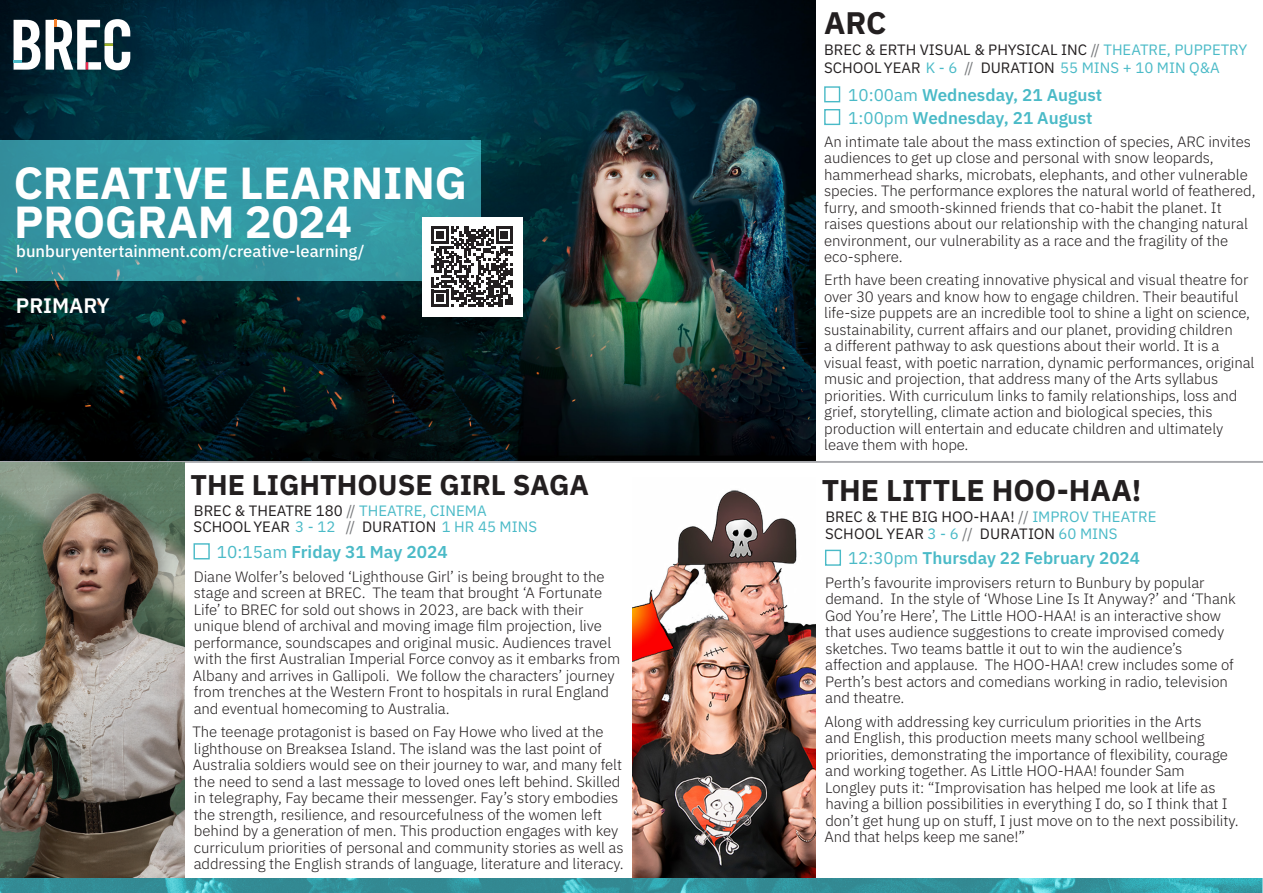
<style>
.page{position:relative;width:1263px;height:893px;background:#fff}
.page>*{position:absolute;margin:0;border:0;box-sizing:border-box;transform-origin:0 0}
.t1{font:700 45px "IBM Plex Sans";letter-spacing:-.005em;color:#fff}
.Show_title{font:700 31.2px "IBM Plex Sans";color:#231f20}
.Show_title-2{font:700 30px "IBM Plex Sans";color:#231f20}
.Show_title-3{font:700 28.5px "IBM Plex Sans";color:#231f20}
.t2{font:600 21px "IBM Plex Sans";color:#fff}
.Date{font:600 17.25px "IBM Plex Sans";color:#4abac7}
.Date-2{font:600 16.95px "IBM Plex Sans";color:#4abac7}
.t3{font:500 16.5px "IBM Plex Sans";color:#fff}
.Body{font:300 15px/16.5px "IBM Plex Sans";letter-spacing:-.005em;color:#231f20}
.Producer_line{font:15px/18px "IBM Plex Sans";color:#231f20}
.Show_title-4{font:15px "IBM Plex Sans";color:#231f20}
.Show_stats{font:15px "IBM Plex Sans";color:#231f20}
.s1{color:#76787b}
.s2{color:#4abac7}
.s3{font-weight:400}
</style>
<div class="page">
<div style="left:825px;top:550px;width:16px;height:16px;border:1px solid #4abac7"></div>
<div style="left:193px;top:543px;width:17px;height:16px;border:1px solid #4abac7"></div>
<div style="left:824px;top:86px;width:16px;height:16px;border:1px solid #4abac7"></div>
<div style="left:824px;top:109px;width:16px;height:16px;border:1px solid #4abac7"></div>
<hr style="left:0;top:461px;width:1263px;height:2px;background:#a8a9ad">
<img style="left:0;top:463px;width:184px;height:415px">
<img style="left:632px;top:490px;width:183px;height:388px">
<img style="left:0;top:0;width:815px;height:461px">
<svg style="left:0;top:878px;width:1263px;height:15px;fill:#338f98"></svg>
<svg style="left:14px;top:20px;width:26px;height:50px"></svg>
<svg style="left:46px;top:19px;width:84px;height:51px"></svg>
<div style="left:0;top:140px;width:480px;height:140px;background:#3397a3"></div>
<div style="left:422px;top:217px;width:101px;height:100px;background:#fff"></div>
<svg style="left:432px;top:227px;width:81px;height:80px"></svg>
<p class="t1" style="left:14px;top:147px;width:455px">CREATIVE LEARNING</p>
<p class="t1" style="left:14px;top:186px;width:340px">PROGRAM 2024</p>
<p class="t3" style="left:16px;top:239px;width:350px">bunburyentertainment.com/creative-learning/</p>
<p class="t2" style="left:16px;top:289px;width:95px">PRIMARY</p>
<p class="Show_title-3" style="left:190px;top:462px;width:400px">THE LIGHTHOUSE GIRL SAGA</p>
<p class="Show_title-4" style="left:194px;top:499px;width:294px">BREC &amp; THEATRE 180 <span class="s1">//</span> <span class="s2">THEATRE, CINEMA</span></p>
<p class="Show_stats" style="left:194px;top:516px;width:345px">SCHOOL YEAR <span class="s2">3 - 12</span> <span class="s1">//</span> DURATION <span class="s2">1 HR 45 MINS</span></p>
<p class="Date" style="left:217px;top:538px;width:232px"><span class="s3">10:15am</span> Friday 31 May 2024</p>
<p class="Body" style="left:193px;top:567px;width:429px">Diane Wolfer’s beloved ‘Lighthouse Girl’ is being brought to the stage and screen at BREC. The team that brought ‘A Fortunate Life’ to BREC for sold out shows in 2023, are back with their unique blend of archival and moving image film projection, live performance, soundscapes and original music. Audiences travel with the first Australian Imperial Force convoy as it embarks from Albany and arrives in Gallipoli. We follow the characters’ journey from trenches at the Western Front to hospitals in rural England and eventual homecoming to Australia.</p>
<p class="Body" style="left:192px;top:722px;width:433px">The teenage protagonist is based on Fay Howe who lived at the lighthouse on Breaksea Island. The island was the last point of Australia soldiers would see on their journey to war, and many felt the need to send a last message to loved ones left behind. Skilled in telegraphy, Fay became their messenger. Fay’s story embodies the strength, resilience, and resourcefulness of the women left behind by a generation of men. This production engages with key curriculum priorities of personal and community stories as well as addressing the English strands of language, literature and literacy.</p>
<p class="Show_title" style="left:824px;top:-2px;width:64px">ARC</p>
<p class="Producer_line" style="left:824px;top:40px;width:425px">BREC &amp; ERTH VISUAL &amp; PHYSICAL INC <span class="s1">//</span> <span class="s2">THEATRE, PUPPETRY<br></span>SCHOOL YEAR <span class="s2">K - 6</span> <span class="s1">//</span> DURATION <span class="s2">55 MINS + 10 MIN Q&amp;A</span></p>
<p class="Date-2" style="left:848px;top:82px;width:255px"><span class="s3">10:00am</span> Wednesday, 21 August</p>
<p class="Date-2" style="left:848px;top:104px;width:246px"><span class="s3">1:00pm</span> Wednesday, 21 August</p>
<p class="Body" style="left:824px;top:132px;width:433px">An intimate tale about the mass extinction of species, ARC invites audiences to get up close and personal with snow leopards, hammerhead sharks, microbats, elephants, and other vulnerable species. The performance explores the natural world of feathered, furry, and smooth-skinned friends that co-habit the planet. It raises questions about our relationship with the changing natural environment, our vulnerability as a race and the fragility of the eco-sphere.</p>
<p class="Body" style="left:824px;top:271px;width:432px">Erth have been creating innovative physical and visual theatre for over 30 years and know how to engage children. Their beautiful life-size puppets are an incredible tool to shine a light on science, sustainability, current affairs and our planet, providing children<br>a different pathway to ask questions about their world. It is a visual feast, with poetic narration, dynamic performances, original music and projection, that address many of the Arts syllabus priorities. With curriculum links to family relationships, loss and grief, storytelling, climate action and biological species, this production will entertain and educate children and ultimately leave them with hope.</p>
<p class="Show_title-2" style="left:822px;top:466px;width:321px">THE LITTLE HOO-HAA!</p>
<p class="Show_title-4" style="left:825px;top:505px;width:333px">BREC &amp; THE BIG HOO-HAA! <span class="s1">//</span> <span class="s2">IMPROV THEATRE</span></p>
<p class="Show_stats" style="left:825px;top:522px;width:294px">SCHOOL YEAR <span class="s2">3 - 6</span> <span class="s1">//</span> DURATION <span class="s2">60 MINS</span></p>
<p class="Date-2" style="left:848px;top:545px;width:293px"><span class="s3">12:30pm</span> Thursday 22 February 2024</p>
<p class="Body" style="left:825px;top:573px;width:412px">Perth’s favourite improvisers return to Bunbury by popular demand. In the style of ‘Whose Line Is It Anyway?’ and ‘Thank God You’re Here’, The Little HOO-HAA! is an interactive show that uses audience suggestions to create improvised comedy sketches. Two teams battle it out to win the audience’s affection and applause. The HOO-HAA! crew includes some of Perth’s best actors and comedians working in radio, television and theatre.</p>
<p class="Body" style="left:824px;top:712px;width:416px">Along with addressing key curriculum priorities in the Arts<br>and English, this production meets many school wellbeing priorities, demonstrating the importance of flexibility, courage and working together. As Little HOO-HAA! founder Sam<br>Longley puts it: “Improvisation has helped me look at life as having a billion possibilities in everything I do, so I think that I don’t get hung up on stuff, I just move on to the next possibility.<br>And that helps keep me sane!”</p>
</div>
